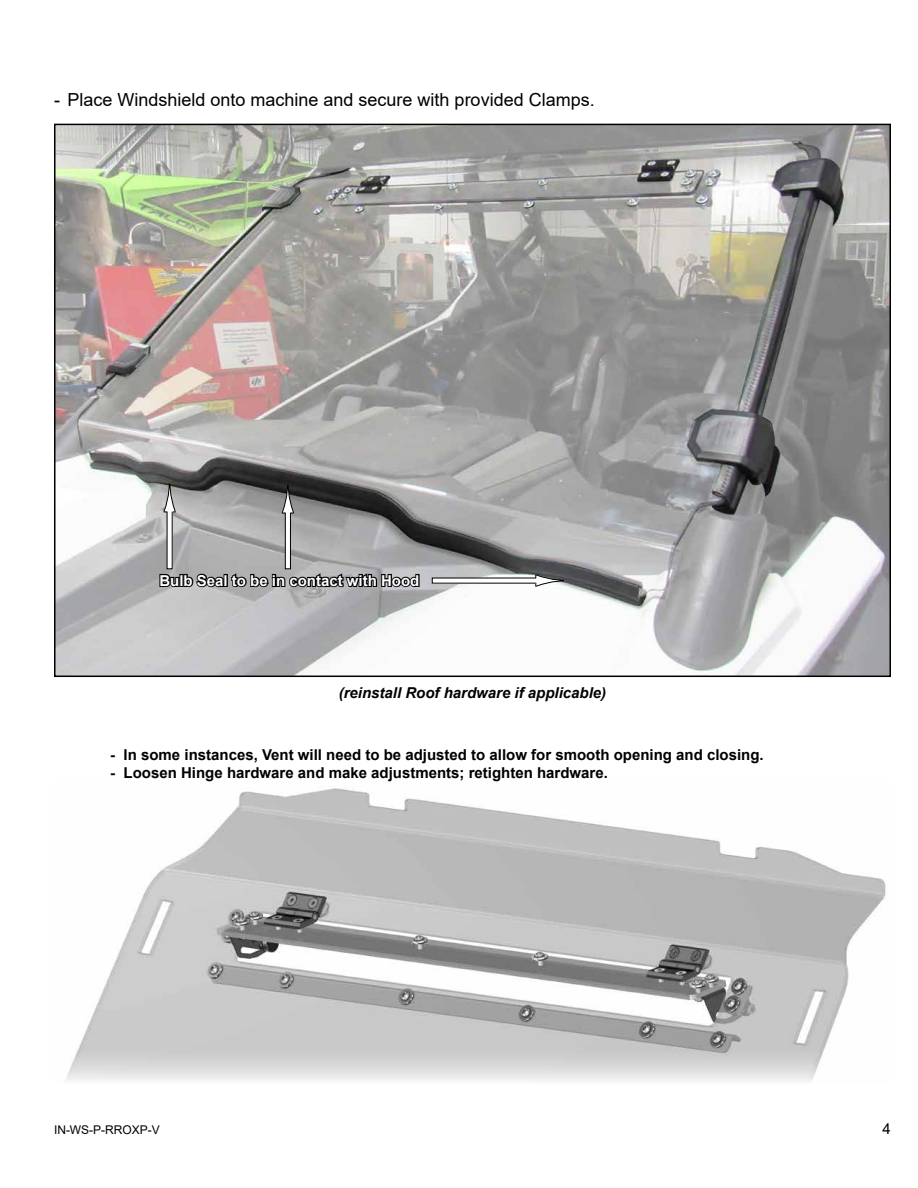
<style>
.page{position:relative;width:918px;height:1188px;background:#fff}
.page>*{position:absolute;margin:0;border:0;box-sizing:border-box;transform-origin:0 0}
.t1{font:18px "Arial";color:#000}
.t2{font:700 15px "Arial";color:#000}
.t3{font:italic 700 15px "Arial";color:#000}
.t4{font:700 15px "Arial";color:#fff}
.t5{font:15px "Arial";color:#000}
.t6{font:12px "Arial";color:#000}
</style>
<div class="page">
<img style="left:65px;top:788px;width:821px;height:294px">
<img style="left:57px;top:127px;width:831px;height:547px">
<svg style="left:158px;top:568px;width:263px;height:24px;background:#706f70"></svg>
<div style="left:432px;top:578px;width:104px;height:5px;background:#fff"></div>
<svg style="left:535px;top:574px;width:29px;height:13px"></svg>
<div style="left:285px;top:513px;width:5px;height:56px;background:#fff"></div>
<div style="left:285px;top:512px;width:6px;height:57px;border:1px solid #000"></div>
<svg style="left:281px;top:485px;width:13px;height:29px"></svg>
<div style="left:167px;top:512px;width:5px;height:57px;background:#fff"></div>
<svg style="left:163px;top:484px;width:13px;height:29px"></svg>
<p class="t1" style="left:54px;top:87px;width:542px">- Place Windshield onto machine and secure with provided Clamps.</p>
<p class="t4" style="left:159px;top:570px;width:262px">Bulb Seal to be in contact with Hood</p>
<p class="t3" style="left:339px;top:683px;width:269px">(reinstall Roof hardware if applicable)</p>
<p class="t2" style="left:110px;top:744px;width:655px">- In some instances, Vent will need to be adjusted to allow for smooth opening and closing.</p>
<p class="t2" style="left:110px;top:762px;width:499px">- Loosen Hinge hardware and make adjustments; retighten hardware.</p>
<p class="t6" style="left:54px;top:1122px;width:107px">IN-WS-P-RROXP-V</p>
<p class="t5" style="left:883px;top:1118px;width:10px">4</p>
</div>
